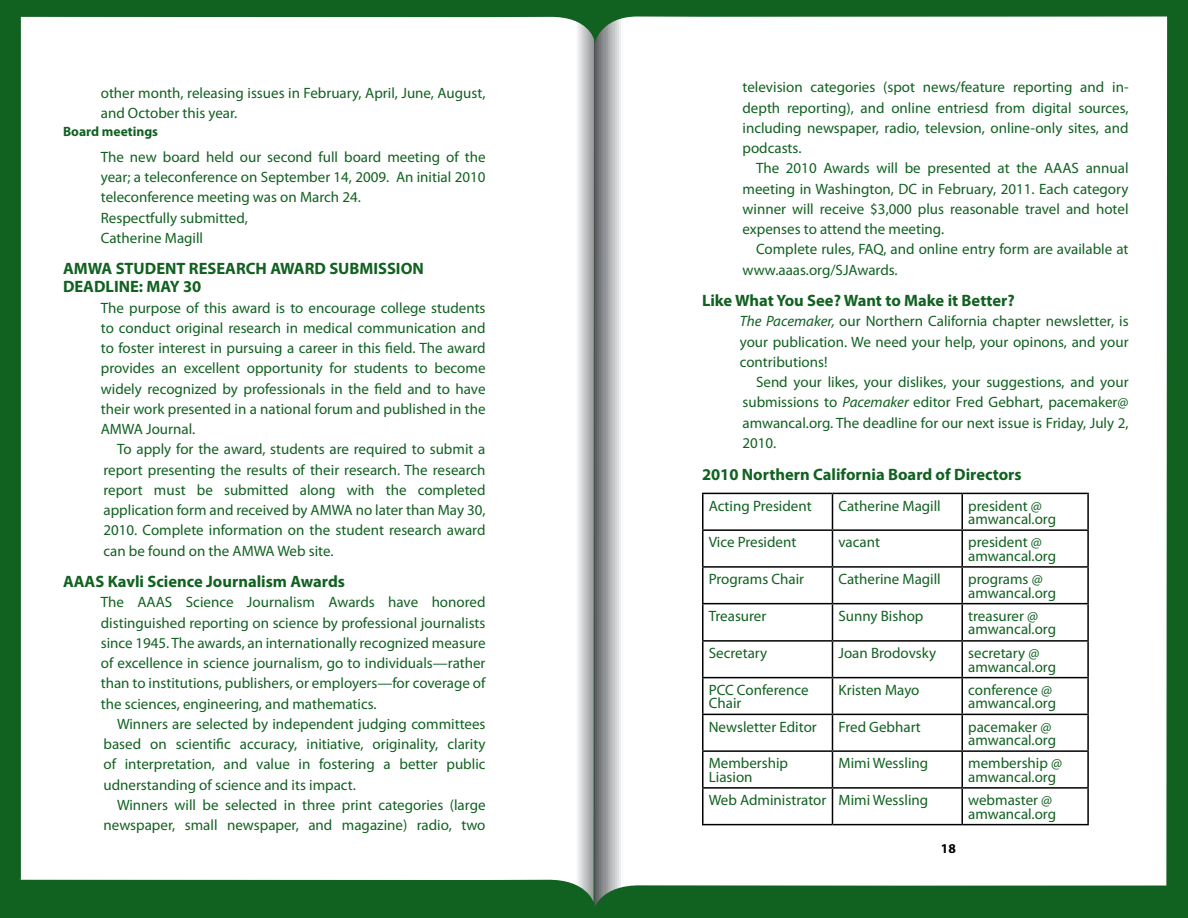
<style>
.page{position:relative;width:1188px;height:918px;background:#fff}
.page>*{position:absolute;margin:0;border:0;box-sizing:border-box;transform-origin:0 0}
.t1{font:700 16.5px/18px "Myriad Pro";color:#116121}
.t2{font:15px/20.2px "Myriad Pro";color:#116121}
.t3{font:15px/20.2px "Myriad Pro";color:#106120;text-align:justify}
.t4{font:700 13.5px "Myriad Pro";color:#116121}
.t5{font:700 13.5px "Myriad Pro";color:#000}
.s1{font-style:italic}
</style>
<div class="page">
<div style="left:0;top:0;width:594px;height:918px;background:#116121"></div>
<div style="left:19px;top:16px;width:575px;height:886px;background:#fff"></div>
<div style="left:594px;top:0;width:594px;height:918px;background:#116121"></div>
<svg style="left:594px;top:16px;width:573px;height:891px;background:#f3f6f4"></svg>
<hr style="left:702px;top:493px;width:130px;height:1px;background:#000">
<hr style="left:702px;top:494px;width:2px;height:35px;background:#000">
<hr style="left:832px;top:493px;width:130px;height:1px;background:#000">
<hr style="left:832px;top:494px;width:1px;height:35px;background:#000">
<hr style="left:962px;top:493px;width:127px;height:1px;background:#000">
<hr style="left:961px;top:494px;width:2px;height:35px;background:#000">
<hr style="left:1087px;top:494px;width:2px;height:35px;background:#000">
<hr style="left:702px;top:529px;width:130px;height:2px;background:#000">
<hr style="left:702px;top:531px;width:2px;height:35px;background:#000">
<hr style="left:832px;top:529px;width:130px;height:2px;background:#000">
<hr style="left:832px;top:531px;width:1px;height:35px;background:#000">
<hr style="left:962px;top:529px;width:127px;height:2px;background:#000">
<hr style="left:961px;top:531px;width:2px;height:35px;background:#000">
<hr style="left:1087px;top:531px;width:2px;height:35px;background:#000">
<hr style="left:702px;top:566px;width:130px;height:2px;background:#000">
<hr style="left:702px;top:568px;width:2px;height:35px;background:#000">
<hr style="left:832px;top:566px;width:130px;height:2px;background:#000">
<hr style="left:832px;top:568px;width:1px;height:35px;background:#000">
<hr style="left:962px;top:566px;width:127px;height:2px;background:#000">
<hr style="left:961px;top:568px;width:2px;height:35px;background:#000">
<hr style="left:1087px;top:568px;width:2px;height:35px;background:#000">
<hr style="left:702px;top:603px;width:130px;height:1px;background:#000">
<hr style="left:702px;top:604px;width:2px;height:36px;background:#000">
<hr style="left:832px;top:603px;width:130px;height:1px;background:#000">
<hr style="left:832px;top:604px;width:1px;height:36px;background:#000">
<hr style="left:962px;top:603px;width:127px;height:1px;background:#000">
<hr style="left:961px;top:604px;width:2px;height:36px;background:#000">
<hr style="left:1087px;top:604px;width:2px;height:36px;background:#000">
<hr style="left:702px;top:640px;width:130px;height:2px;background:#000">
<hr style="left:702px;top:642px;width:2px;height:35px;background:#000">
<hr style="left:832px;top:640px;width:130px;height:2px;background:#000">
<hr style="left:832px;top:642px;width:1px;height:35px;background:#000">
<hr style="left:962px;top:640px;width:127px;height:2px;background:#000">
<hr style="left:961px;top:642px;width:2px;height:35px;background:#000">
<hr style="left:1087px;top:642px;width:2px;height:35px;background:#000">
<hr style="left:702px;top:677px;width:130px;height:1px;background:#000">
<hr style="left:702px;top:678px;width:2px;height:36px;background:#000">
<hr style="left:832px;top:677px;width:130px;height:1px;background:#000">
<hr style="left:832px;top:678px;width:1px;height:36px;background:#000">
<hr style="left:962px;top:677px;width:127px;height:1px;background:#000">
<hr style="left:961px;top:678px;width:2px;height:36px;background:#000">
<hr style="left:1087px;top:678px;width:2px;height:36px;background:#000">
<hr style="left:702px;top:714px;width:130px;height:1px;background:#000">
<hr style="left:702px;top:715px;width:2px;height:35px;background:#000">
<hr style="left:832px;top:714px;width:130px;height:1px;background:#000">
<hr style="left:832px;top:715px;width:1px;height:35px;background:#000">
<hr style="left:962px;top:714px;width:127px;height:1px;background:#000">
<hr style="left:961px;top:715px;width:2px;height:35px;background:#000">
<hr style="left:1087px;top:715px;width:2px;height:35px;background:#000">
<hr style="left:702px;top:750px;width:130px;height:2px;background:#000">
<hr style="left:702px;top:752px;width:2px;height:35px;background:#000">
<hr style="left:832px;top:750px;width:130px;height:2px;background:#000">
<hr style="left:832px;top:752px;width:1px;height:35px;background:#000">
<hr style="left:962px;top:750px;width:127px;height:2px;background:#000">
<hr style="left:961px;top:752px;width:2px;height:35px;background:#000">
<hr style="left:1087px;top:752px;width:2px;height:35px;background:#000">
<hr style="left:702px;top:787px;width:130px;height:2px;background:#000">
<hr style="left:702px;top:789px;width:2px;height:35px;background:#000">
<hr style="left:832px;top:787px;width:130px;height:2px;background:#000">
<hr style="left:832px;top:789px;width:1px;height:35px;background:#000">
<hr style="left:962px;top:787px;width:127px;height:2px;background:#000">
<hr style="left:961px;top:789px;width:2px;height:35px;background:#000">
<hr style="left:1087px;top:789px;width:2px;height:35px;background:#000">
<hr style="left:702px;top:824px;width:130px;height:1px;background:#000">
<hr style="left:832px;top:824px;width:130px;height:1px;background:#000">
<hr style="left:962px;top:824px;width:127px;height:1px;background:#000">
<p class="t2" style="left:101px;top:82px;width:386px">other month, releasing issues in February, April, June, August, and October this year.</p>
<p class="t4" style="left:63px;top:123px;width:97px">Board meetings</p>
<p class="t2" style="left:101px;top:146px;width:386px">The new board held our second full board meeting of the year; a teleconference on September 14, 2009. An initial 2010 teleconference meeting was on March 24.<br>Respectfully submitted,<br>Catherine Magill</p>
<p class="t1" style="left:63px;top:259px;width:362px">AMWA STUDENT RESEARCH AWARD SUBMISSION<br>DEADLINE: MAY 30</p>
<p class="t2" style="left:101px;top:297px;width:386px;text-align:justify">The purpose of this award is to encourage college students to conduct original research in medical communication and to foster interest in pursuing a career in this field. The award provides an excellent opportunity for students to become widely recognized by professionals in the field and to have their work presented in a national forum and published in the AMWA Journal.</p>
<p class="t2" style="left:104px;top:439px;width:384px;text-align:justify;text-indent:14px">To apply for the award, students are required to submit a report presenting the results of their research. The research report must be submitted along with the completed application form and received by AMWA no later than May 30, 2010. Complete information on the student research award can be found on the AMWA Web site.</p>
<p class="t1" style="left:63px;top:572px;width:284px">AAAS Kavli Science Journalism Awards</p>
<p class="t2" style="left:101px;top:592px;width:386px;text-align:justify">The AAAS Science Journalism Awards have honored distinguished reporting on science by professional journalists since 1945. The awards, an internationally recognized measure of excellence in science journalism, go to individuals—rather than to institutions, publishers, or employers—for coverage of the sciences, engineering, and mathematics.</p>
<p class="t2" style="left:104px;top:713px;width:384px;text-align:justify;text-indent:14px">Winners are selected by independent judging committees based on scientific accuracy, initiative, originality, clarity of interpretation, and value in fostering a better public udnerstanding of science and its impact.</p>
<p class="t2" style="left:104px;top:794px;width:384px;text-align:right">Winners will be selected in three print categories (large newspaper, small newspaper, and magazine) radio, two</p>
<p class="t2" style="left:742px;top:77px;width:388px;text-align:justify">television categories (spot news/feature reporting and in&shy;depth reporting), and online entriesd from digital sources, including newspaper, radio, televsion, online-only sites, and podcasts.</p>
<p class="t2" style="left:742px;top:158px;width:388px;text-align:justify;text-indent:14px">The 2010 Awards will be presented at the AAAS annual meeting in Washington, DC in February, 2011. Each category winner will receive $3,000 plus reasonable travel and hotel expenses to attend the meeting.</p>
<p class="t2" style="left:742px;top:239px;width:388px;text-indent:14px">Complete rules, FAQ, and online entry form are available at www.aaas.org/SJAwards.</p>
<p class="t1" style="left:702px;top:291px;width:314px">Like What You See? Want to Make it Better?</p>
<p class="t2" style="left:740px;top:311px;width:390px;text-align:justify"><span class="s1">The Pacemaker,</span> our Northern California chapter newsletter, is your publication. We need your help, your opinons, and your contributions!</p>
<p class="t3" style="left:743px;top:372px;width:388px;text-indent:14px">Send your likes, your dislikes, your suggestions, and your submissions to <span class="s1">Pacemaker</span> editor Fred Gebhart, pacemaker@ amwancal.org. The deadline for our next issue is Friday, July 2, 2010.</p>
<p class="t1" style="left:702px;top:465px;width:321px">2010 Northern California Board of Directors</p>
<p class="t2" style="left:709px;top:495px;width:104px">Acting President</p>
<p class="t2" style="left:838px;top:495px;width:104px">Catherine Magill</p>
<p class="t2" style="left:968px;top:499px;width:89px;line-height:13.5px">president @ amwancal.org</p>
<p class="t2" style="left:709px;top:532px;width:89px">Vice President</p>
<p class="t2" style="left:838px;top:532px;width:43px">vacant</p>
<p class="t2" style="left:968px;top:535px;width:89px;line-height:13.5px">president @ amwancal.org</p>
<p class="t2" style="left:709px;top:569px;width:97px">Programs Chair</p>
<p class="t2" style="left:838px;top:569px;width:104px">Catherine Magill</p>
<p class="t2" style="left:968px;top:572px;width:89px;line-height:13.5px">programs @ amwancal.org</p>
<p class="t2" style="left:709px;top:606px;width:59px">Treasurer</p>
<p class="t2" style="left:838px;top:606px;width:87px">Sunny Bishop</p>
<p class="t2" style="left:968px;top:609px;width:89px;line-height:13.5px">treasurer @ amwancal.org</p>
<p class="t2" style="left:709px;top:643px;width:60px">Secretary</p>
<p class="t2" style="left:838px;top:643px;width:99px">Joan Brodovsky</p>
<p class="t2" style="left:968px;top:646px;width:89px;line-height:13.5px">secretary @ amwancal.org</p>
<p class="t2" style="left:709px;top:683px;width:101px;line-height:13.5px">PCC Conference<br>Chair</p>
<p class="t2" style="left:838px;top:679px;width:82px">Kristen Mayo</p>
<p class="t2" style="left:968px;top:683px;width:89px;line-height:13.5px">conference @ amwancal.org</p>
<p class="t2" style="left:709px;top:716px;width:110px">Newsletter Editor</p>
<p class="t2" style="left:838px;top:716px;width:84px">Fred Gebhart</p>
<p class="t2" style="left:968px;top:720px;width:89px;line-height:13.5px">pacemaker @ amwancal.org</p>
<p class="t2" style="left:709px;top:756px;width:81px;line-height:13.5px">Membership<br>Liasion</p>
<p class="t2" style="left:838px;top:753px;width:91px">Mimi Wessling</p>
<p class="t2" style="left:968px;top:756px;width:96px;line-height:13.5px">membership @ amwancal.org</p>
<p class="t2" style="left:709px;top:790px;width:221px">Web Administrator Mimi Wessling</p>
<p class="t2" style="left:968px;top:793px;width:89px;line-height:13.5px">webmaster @ amwancal.org</p>
<p class="t5" style="left:941px;top:839px;width:16px">18</p>
</div>
